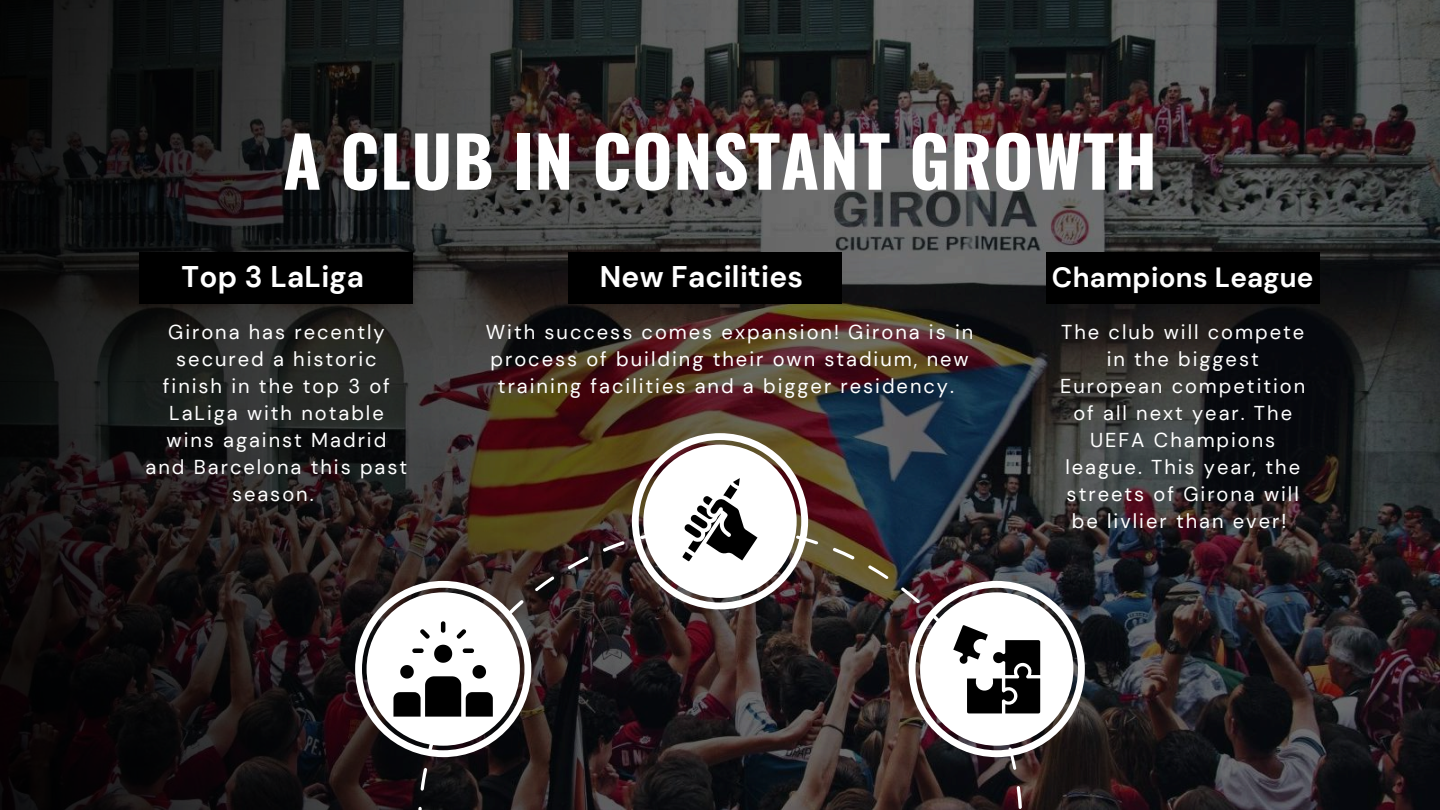
<style>
.page{position:relative;width:1440px;height:810px;background:#fff}
.page>*{position:absolute;margin:0;border:0;box-sizing:border-box;transform-origin:0 0}
.t1{font:700 69.5px "Oswald";letter-spacing:.01em;color:#fff}
.t2{font:700 29.8px "DM Sans";letter-spacing:.01em;color:#fff}
.t3{font:700 27.8px "DM Sans";letter-spacing:.01em;color:#fff}
.t4{font:20.1px/27px "DM Sans";letter-spacing:.1em;color:#fff;text-align:center}
</style>
<div class="page">
<img style="left:880px;top:0;width:560px;height:810px">
<img style="left:0;top:0;width:880px;height:810px">
<svg style="left:418px;top:525px;width:604px;height:285px"></svg>
<svg style="left:632px;top:433px;width:176px;height:176px"></svg>
<svg style="left:355px;top:581px;width:176px;height:176px"></svg>
<svg style="left:909px;top:581px;width:176px;height:176px"></svg>
<div style="left:140px;top:252px;width:273px;height:51px;background:#000"></div>
<div style="left:568px;top:252px;width:274px;height:51px;background:#000"></div>
<div style="left:1046px;top:252px;width:274px;height:51px;background:#000"></div>
<h1 class="t1" style="left:283px;top:107px;width:875px">A CLUB IN CONSTANT GROWTH</h1>
<h2 class="t2" style="left:182px;top:257px;width:184px">Top 3 LaLiga</h2>
<h2 class="t2" style="left:600px;top:257px;width:205px">New Facilities</h2>
<h3 class="t3" style="left:1052px;top:259px;width:263px">Champions League</h3>
<p class="t4" style="left:146px;top:319px;width:263px">Girona has recently secured a historic finish in the top 3 of<br>LaLiga with notable wins against Madrid and Barcelona this past season.</p>
<p class="t4" style="left:486px;top:319px;width:489px">With success comes expansion! Girona is in process of building their own stadium, new training facilities and a bigger residency.</p>
<p class="t4" style="left:1060px;top:319px;width:247px">The club will compete in the biggest<br>European competition of all next year. The<br>UEFA Champions league. This year, the streets of Girona will be livlier than ever!</p>
</div>
